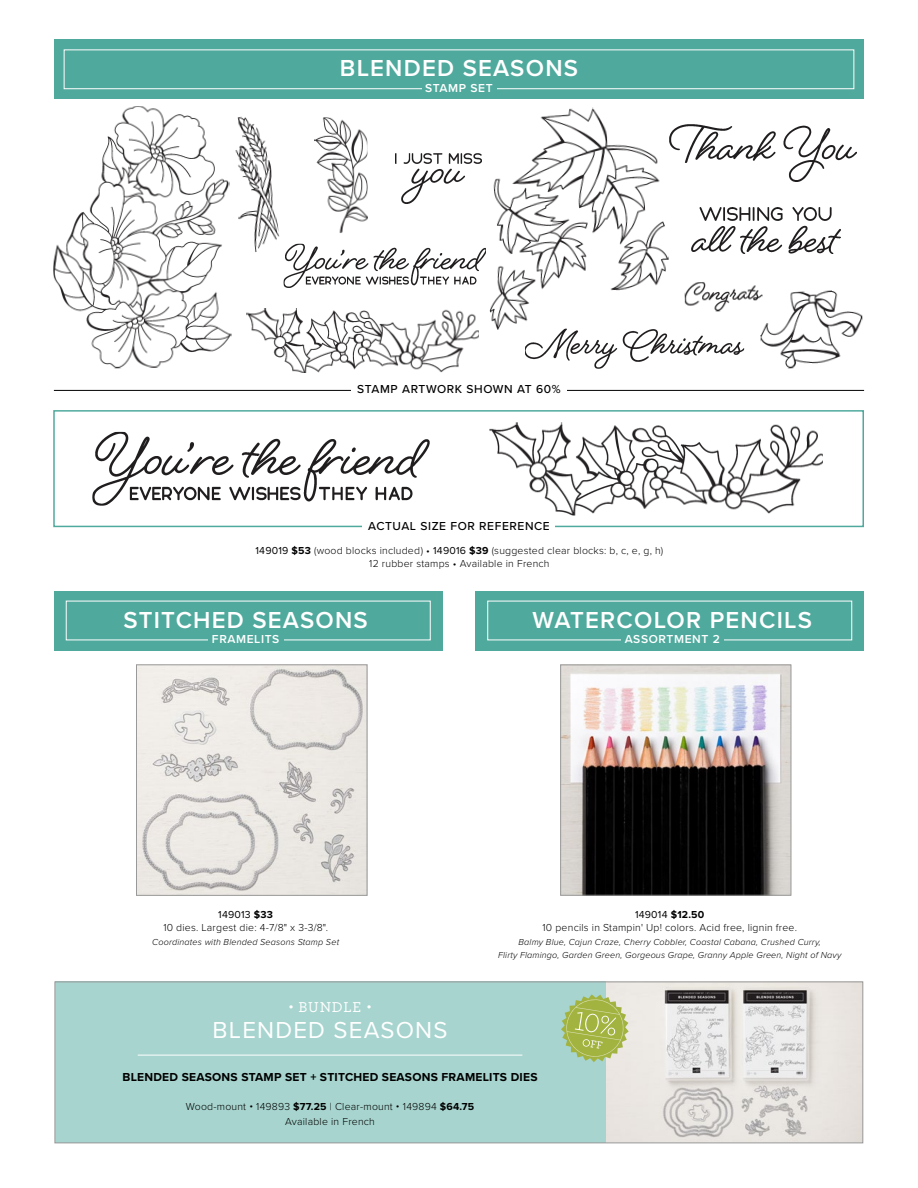
<style>
.page{position:relative;width:918px;height:1188px;background:#fff}
.page>*{position:absolute;margin:0;border:0;box-sizing:border-box;transform-origin:0 0}
.t1{font:600 24px "Proxima Nova A";letter-spacing:.05em;color:#fff}
.t2{font:24px "Proxima Nova";letter-spacing:.05em;color:#fff}
.t3{font:500 15px "Archer";letter-spacing:.05em;color:#fff}
.t4{font:700 12px "Proxima Nova";letter-spacing:.02em;color:#000}
.t5{font:500 12px "Proxima Nova A";letter-spacing:.05em;color:#000}
.t6{font:600 12px "Proxima Nova A";letter-spacing:.05em;color:#fff}
.t7{font:300 10.5px/13.5px "Proxima Nova";letter-spacing:.02em;color:#000;text-align:center}
.t8{font:10.5px "Proxima Nova";letter-spacing:.02em;color:#000}
.t9{font:italic 300 9px/13.5px "Proxima Nova";letter-spacing:.02em;color:#000;text-align:center}
.s1{font-weight:400}
.s2{font-weight:700}
.s3{font-family:"Proxima Nova A";font-weight:400}
</style>
<div class="page">
<img style="left:605px;top:984px;width:256px;height:157px">
<div style="left:54px;top:591px;width:388px;height:60px;background:#4fa99d"></div>
<div style="left:476px;top:591px;width:388px;height:60px;background:#4fa99d"></div>
<div style="left:54px;top:39px;width:810px;height:60px;background:#4fa99d"></div>
<div style="left:64px;top:50px;width:790px;height:39px;border:1px solid #fff"></div>
<div style="left:422px;top:82px;width:74px;height:10px;background:#4fa99d"></div>
<img style="left:92px;top:432px;width:338px;height:74px">
<img style="left:489px;top:422px;width:334px;height:94px">
<div style="left:53px;top:410px;width:811px;height:117px;border:2px solid #4fa99d"></div>
<div style="left:363px;top:521px;width:192px;height:9px;background:#fff"></div>
<img style="left:489px;top:107px;width:181px;height:223px">
<img style="left:760px;top:290px;width:103px;height:79px">
<img style="left:246px;top:308px;width:233px;height:65px">
<img style="left:525px;top:328px;width:219px;height:41px">
<img style="left:670px;top:124px;width:187px;height:57px">
<img style="left:692px;top:207px;width:149px;height:46px">
<img style="left:53px;top:106px;width:179px;height:263px">
<img style="left:227px;top:114px;width:53px;height:140px">
<img style="left:684px;top:282px;width:79px;height:30px">
<img style="left:396px;top:153px;width:86px;height:50px">
<img style="left:314px;top:117px;width:54px;height:116px">
<img style="left:284px;top:244px;width:202px;height:44px">
<hr style="left:54px;top:390px;width:810px;height:1px;background:#000">
<div style="left:351px;top:384px;width:216px;height:9px;background:#fff"></div>
<div style="left:55px;top:982px;width:550px;height:161px;background:#a7d4ce"></div>
<div style="left:55px;top:982px;width:808px;height:161px;border:1px solid #999"></div>
<svg style="left:561px;top:994px;width:68px;height:68px;background:#b2c479"></svg>
<hr style="left:138px;top:1055px;width:384px;height:1px;background:#fff">
<img style="left:563px;top:667px;width:226px;height:226px">
<div style="left:561px;top:665px;width:230px;height:230px;border:1px solid #999"></div>
<img style="left:138px;top:667px;width:227px;height:226px">
<div style="left:136px;top:665px;width:231px;height:230px;border:1px solid #999"></div>
<p class="t1" style="left:340px;top:50px;width:240px">BLENDED SEASONS</p>
<p class="t6" style="left:425px;top:79px;width:69px">STAMP SET</p>
<p class="t5" style="left:357px;top:381px;width:205px">STAMP ARTWORK SHOWN AT 60%</p>
<p class="t5" style="left:368px;top:517px;width:183px">ACTUAL SIZE FOR REFERENCE</p>
<p class="t7" style="left:256px;top:543px;width:409px"><span class="s1">149019</span> <span class="s2">$53</span> (wood blocks included) • <span class="s1">149016</span> <span class="s2">$39</span> (suggested clear blocks: b, c, e, g, h)</p>
<p class="t7" style="left:369px;top:557px;width:182px">12 rubber stamps • Available in French</p>
<p class="t1" style="left:124px;top:602px;width:246px">STITCHED SEASONS</p>
<p class="t1" style="left:533px;top:602px;width:281px">WATERCOLOR PENCILS</p>
<p class="t6" style="left:212px;top:630px;width:69px">FRAMELITS</p>
<p class="t6" style="left:625px;top:630px;width:97px">ASSORTMENT 2</p>
<p class="t7" style="left:163px;top:907px;width:166px"><span class="s1">149013</span> <span class="s2">$33<br></span>10 dies. Largest die: 4-7/8" x 3-3/8".</p>
<p class="t9" style="left:152px;top:935px;width:188px">Coordinates with Blended Seasons Stamp Set</p>
<p class="t3" style="left:288px;top:996px;width:85px"><span class="s3">•</span> BUNDLE <span class="s3">•</span></p>
<p class="t2" style="left:213px;top:1012px;width:236px">BLENDED SEASONS</p>
<p class="t8" style="left:635px;top:907px;width:71px">149014 <span class="s2">$12.50</span></p>
<p class="t7" style="left:542px;top:921px;width:256px">10 pencils in Stampin' Up! colors. Acid free, lignin free.</p>
<p class="t9" style="left:498px;top:935px;width:345px">Balmy Blue, Cajun Craze, Cherry Cobbler, Coastal Cabana, Crushed Curry,<br>Flirty Flamingo, Garden Green, Gorgeous Grape, Granny Apple Green, Night of Navy</p>
<p class="t4" style="left:123px;top:1069px;width:417px">BLENDED SEASONS STAMP SET + STITCHED SEASONS FRAMELITS DIES</p>
<p class="t7" style="left:186px;top:1099px;width:290px;line-height:14.4px">Wood-mount • 149893 <span class="s2">$77.25</span> | Clear-mount • 149894 <span class="s2">$64.75<br></span>Available in French</p>
</div>
